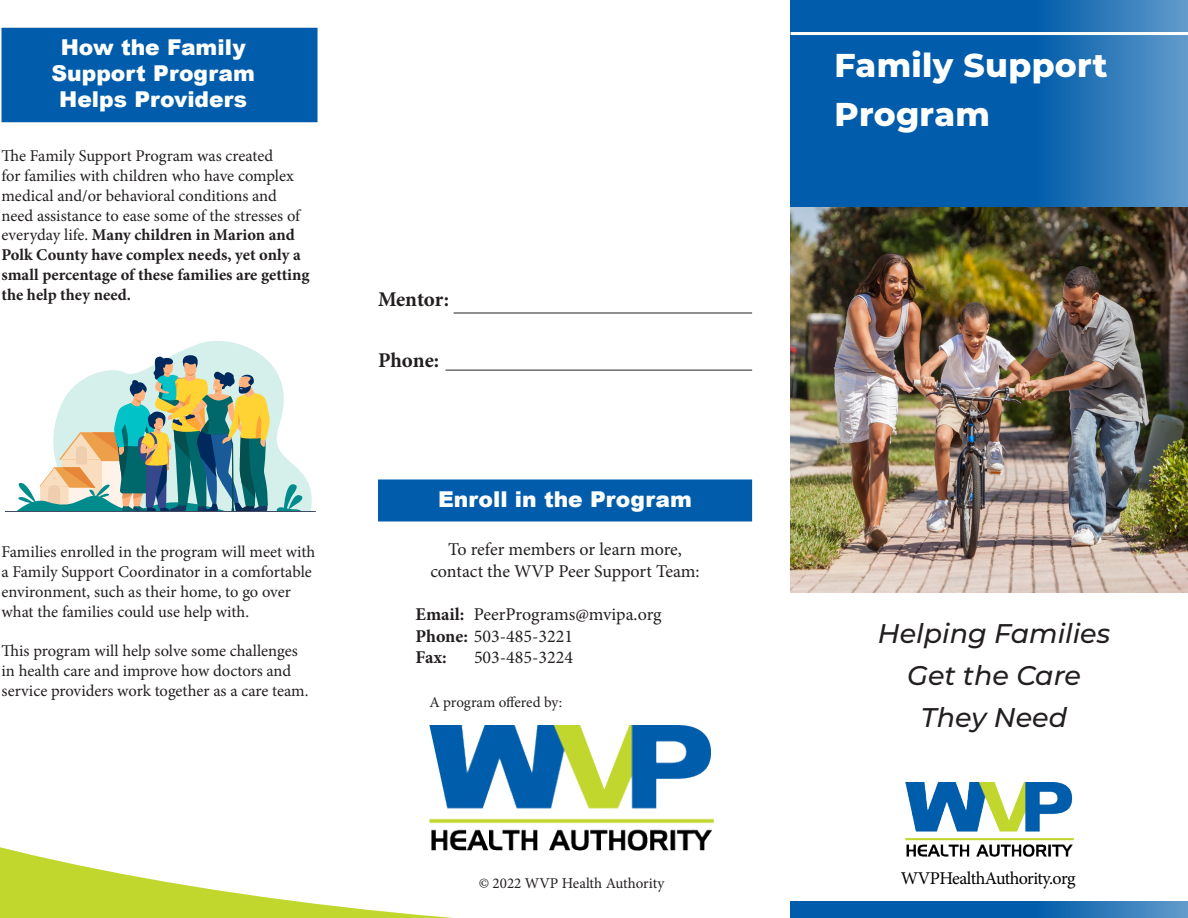
<style>
.page{position:relative;width:1188px;height:918px;background:#fff}
.page>*{position:absolute;margin:0;border:0;box-sizing:border-box;transform-origin:0 0}
.t1{font:800 33px "Montserrat";letter-spacing:.01em;color:#fff}
.t2{font:italic 500 27px "Montserrat";color:#231f20}
.t3{font:900 21.9px/26.2px "Arial";color:#fff;text-align:center}
.t4{font:700 21px "Minion Pro";letter-spacing:-.01em;color:#231f20}
.t5{font:18px/21.6px "Minion Pro";color:#231f20;text-align:center}
.t6{font:18px "Minion Pro";letter-spacing:-.035em;color:#000}
.t7{font:700 18px "Minion Pro";color:#231f20}
.t8{font:16.5px/19.8px "Minion Pro";letter-spacing:-.005em;color:#231f20}
.t9{font:15px "Minion Pro";color:#231f20}
.s1{font-weight:700}
</style>
<div class="page">
<svg style="left:791px;top:0;width:397px;height:207px;background:#1368b1"></svg>
<hr style="left:791px;top:32px;width:397px;height:3px;background:#fff">
<img style="left:791px;top:207px;width:397px;height:386px">
<svg style="left:791px;top:901px;width:397px;height:17px;background:#1368b1"></svg>
<img style="left:905px;top:782px;width:168px;height:74px">
<div style="left:2px;top:28px;width:316px;height:94px;background:#015dab"></div>
<div style="left:378px;top:479px;width:374px;height:42px;background:#015dab"></div>
<img style="left:430px;top:725px;width:283px;height:115px">
<svg style="left:0;top:840px;width:791px;height:78px"></svg>
<hr style="left:454px;top:313px;width:298px;height:1px;background:#231f20">
<hr style="left:446px;top:370px;width:306px;height:1px;background:#231f20">
<svg style="left:175px;top:341px;width:137px;height:170px"></svg>
<svg style="left:17px;top:354px;width:288px;height:157px"></svg>
<hr style="left:5px;top:511px;width:311px;height:1px;background:#2e3552">
<p class="t3" style="left:52px;top:33px;width:205px">How the Family<br>Support Program<br>Helps Providers</p>
<p class="t8" style="left:2px;top:146px;width:310px">The Family Support Program was created<br>for families with children who have complex medical and/or behavioral conditions and need assistance to ease some of the stresses of everyday life. <span class="s1">Many children in Marion and Polk County have complex needs, yet only a small percentage of these families are getting the help they need.</span></p>
<p class="t8" style="left:2px;top:542px;width:315px">Families enrolled in the program will meet with a Family Support Coordinator in a comfortable environment, such as their home, to go over what the families could use help with.</p>
<p class="t8" style="left:2px;top:641px;width:309px">This program will help solve some challenges in health care and improve how doctors and service providers work together as a care team.</p>
<p class="t4" style="left:378px;top:284px;width:73px">Mentor:</p>
<p class="t4" style="left:378px;top:346px;width:63px">Phone:</p>
<p class="t3" style="left:438px;top:486px;width:255px">Enroll in the Program</p>
<p class="t5" style="left:430px;top:539px;width:271px">To refer members or learn more, contact the WVP Peer Support Team:</p>
<p class="t5" style="left:416px;top:604px;width:248px"><span class="s1">Email:</span> PeerPrograms@mvipa.org</p>
<p class="t5" style="left:416px;top:625px;width:159px"><span class="s1">Phone:</span> 503-485-3221</p>
<p class="t7" style="left:416px;top:645px;width:33px">Fax:</p>
<p class="t5" style="left:474px;top:647px;width:101px">503-485-3224</p>
<p class="t9" style="left:430px;top:692px;width:134px">A program offered by:</p>
<p class="t9" style="left:479px;top:873px;width:187px">© 2022 WVP Health Authority</p>
<p class="t1" style="left:835px;top:42px;width:274px">Family Support</p>
<p class="t1" style="left:835px;top:90px;width:157px">Program</p>
<p class="t2" style="left:878px;top:615px;width:234px">Helping Families</p>
<p class="t2" style="left:907px;top:657px;width:175px">Get the Care</p>
<p class="t2" style="left:921px;top:699px;width:148px">They Need</p>
<p class="t6" style="left:901px;top:866px;width:176px">WVPHealthAuthority.org</p>
</div>
